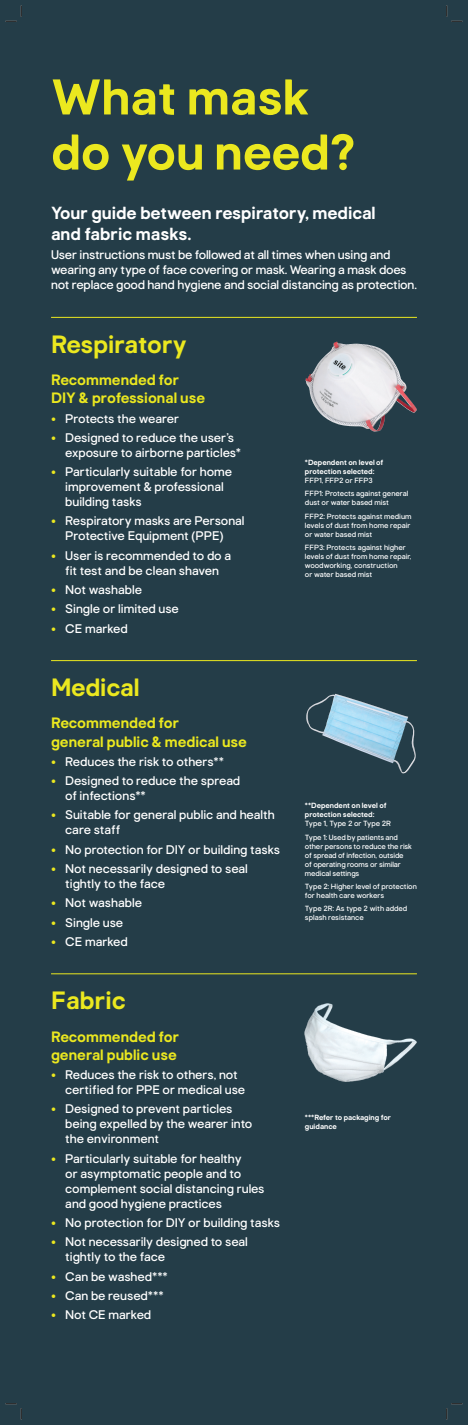
<style>
.page{position:relative;width:468px;height:1425px;background:#fff}
.page>*{position:absolute;margin:0;border:0;box-sizing:border-box;transform-origin:0 0}
.t1{font:700 50.03px/55.1px "Good Home";color:#ebe81f}
.t2{font:700 25.05px "Good Home";color:#ebe81f}
.t3{font:700 17.55px/21px "Good Home";color:#fff}
.t4{font:700 15px/18px "Good Home";color:#ebe81f}
.t5{font:12.52px/15px "Good Home";letter-spacing:-.005em;color:#fff}
.t6{font:7.5px/9px "Good Home";letter-spacing:-.01em;color:#fff}
.t7{font:700 7.5px/9px "Good Home";color:#fff}
.s1{color:#ebe81f}
</style>
<div class="page">
<div style="left:0;top:0;width:468px;height:1424px;background:#243d48"></div>
<hr style="left:51px;top:660px;width:366px;height:1px;background:#ebe81f">
<hr style="left:51px;top:317px;width:366px;height:1px;background:#ebe81f">
<hr style="left:51px;top:973px;width:366px;height:1px;background:#ebe81f">
<img style="left:305px;top:341px;width:112px;height:91px">
<img style="left:306px;top:694px;width:110px;height:80px">
<img style="left:305px;top:1003px;width:112px;height:78px">
<svg style="left:6px;top:6px;width:16px;height:16px"></svg>
<svg style="left:6px;top:1403px;width:16px;height:16px"></svg>
<svg style="left:446px;top:6px;width:16px;height:16px"></svg>
<svg style="left:446px;top:1403px;width:16px;height:16px"></svg>
<h1 class="t1" style="left:51px;top:71px;width:306px">What mask do you need?</h1>
<h3 class="t3" style="left:51px;top:203px;width:326px">Your guide between respiratory, medical and fabric masks.</h3>
<p class="t5" style="left:51px;top:247px;width:367px">User instructions must be followed at all times when using and wearing any type of face covering or mask. Wearing a mask does not replace good hand hygiene and social distancing as protection.</p>
<h2 class="t2" style="left:51px;top:330px;width:137px">Respiratory</h2>
<p class="t4" style="left:51px;top:371px;width:156px">Recommended for<br>DIY &amp; professional use</p>
<p class="t5" style="left:51px;top:411px;width:130px"><span class="s1">•</span> Protects the wearer</p>
<p class="t5" style="left:65px;top:430px;width:177px;text-indent:-14px"><span class="s1">•</span> Designed to reduce the user’s exposure to airborne particles*</p>
<p class="t5" style="left:65px;top:464px;width:168px;text-indent:-14px"><span class="s1">•</span> Particularly suitable for home improvement &amp; professional building tasks</p>
<p class="t5" style="left:51px;top:514px;width:195px;text-align:center"><span class="s1">•</span> Respiratory masks are Personal<br>Protective Equipment (PPE)</p>
<p class="t5" style="left:51px;top:548px;width:182px;text-align:center"><span class="s1">•</span> User is recommended to do a fit test and be clean shaven</p>
<p class="t5" style="left:51px;top:582px;width:92px"><span class="s1">•</span> Not washable</p>
<p class="t5" style="left:51px;top:601px;width:129px"><span class="s1">•</span> Single or limited use</p>
<p class="t5" style="left:51px;top:621px;width:78px"><span class="s1">•</span> CE marked</p>
<h2 class="t2" style="left:51px;top:673px;width:90px">Medical</h2>
<p class="t4" style="left:51px;top:714px;width:197px">Recommended for<br>general public &amp; medical use</p>
<p class="t5" style="left:51px;top:754px;width:175px"><span class="s1">•</span> Reduces the risk to others**</p>
<p class="t5" style="left:65px;top:773px;width:176px;text-indent:-14px"><span class="s1">•</span> Designed to reduce the spread of infections**</p>
<p class="t5" style="left:65px;top:807px;width:211px;text-indent:-14px"><span class="s1">•</span> Suitable for general public and health care staff</p>
<p class="t5" style="left:51px;top:842px;width:231px"><span class="s1">•</span> No protection for DIY or building tasks</p>
<p class="t5" style="left:65px;top:861px;width:184px;text-indent:-14px"><span class="s1">•</span> Not necessarily designed to seal tightly to the face</p>
<p class="t5" style="left:51px;top:895px;width:92px"><span class="s1">•</span> Not washable</p>
<p class="t5" style="left:51px;top:914px;width:74px"><span class="s1">•</span> Single use</p>
<p class="t5" style="left:51px;top:934px;width:78px"><span class="s1">•</span> CE marked</p>
<h2 class="t2" style="left:51px;top:986px;width:76px">Fabric</h2>
<p class="t4" style="left:51px;top:1027px;width:130px">Recommended for general public use</p>
<p class="t5" style="left:65px;top:1067px;width:182px;text-indent:-14px"><span class="s1">•</span> Reduces the risk to others, not certified for PPE or medical use</p>
<p class="t5" style="left:65px;top:1101px;width:189px;text-indent:-14px"><span class="s1">•</span> Designed to prevent particles being expelled by the wearer into the environment</p>
<p class="t5" style="left:65px;top:1150px;width:201px;text-indent:-14px"><span class="s1">•</span> Particularly suitable for healthy<br>or asymptomatic people and to complement social distancing rules and good hygiene practices</p>
<p class="t5" style="left:51px;top:1215px;width:231px"><span class="s1">•</span> No protection for DIY or building tasks</p>
<p class="t5" style="left:65px;top:1234px;width:184px;text-indent:-14px"><span class="s1">•</span> Not necessarily designed to seal tightly to the face</p>
<p class="t5" style="left:51px;top:1268px;width:118px"><span class="s1">•</span> Can be washed***</p>
<p class="t5" style="left:51px;top:1288px;width:114px"><span class="s1">•</span> Can be reused***</p>
<p class="t5" style="left:51px;top:1307px;width:102px"><span class="s1">•</span> Not CE marked</p>
<p class="t7" style="left:305px;top:458px;width:80px">*Dependent on level of protection selected:</p>
<p class="t6" style="left:305px;top:474px;width:105px;line-height:13.3px">FFP1, FFP2 or FFP3<br>FFP1: Protects against general</p>
<p class="t6" style="left:305px;top:496px;width:108px;line-height:13.3px">dust or water based mist<br>FFP2: Protects against medium</p>
<p class="t6" style="left:305px;top:520px;width:107px">levels of dust from home repair or water based mist</p>
<p class="t6" style="left:305px;top:543px;width:108px">FFP3: Protects against higher levels of dust from home repair, woodworking, construction<br>or water based mist</p>
<p class="t7" style="left:305px;top:801px;width:83px">**Dependent on level of protection selected:</p>
<p class="t6" style="left:305px;top:817px;width:95px;line-height:13.3px">Type 1, Type 2 or Type 2R<br>Type 1: Used by patients and</p>
<p class="t6" style="left:305px;top:841px;width:109px">other persons to reduce the risk of spread of infection, outside of operating rooms or similar medical settings</p>
<p class="t6" style="left:305px;top:881px;width:113px">Type 2: Higher level of protection for health care workers</p>
<p class="t6" style="left:305px;top:904px;width:104px">Type 2R: As type 2 with added splash resistance</p>
<p class="t7" style="left:305px;top:1113px;width:88px">***Refer to packaging for guidance</p>
</div>
